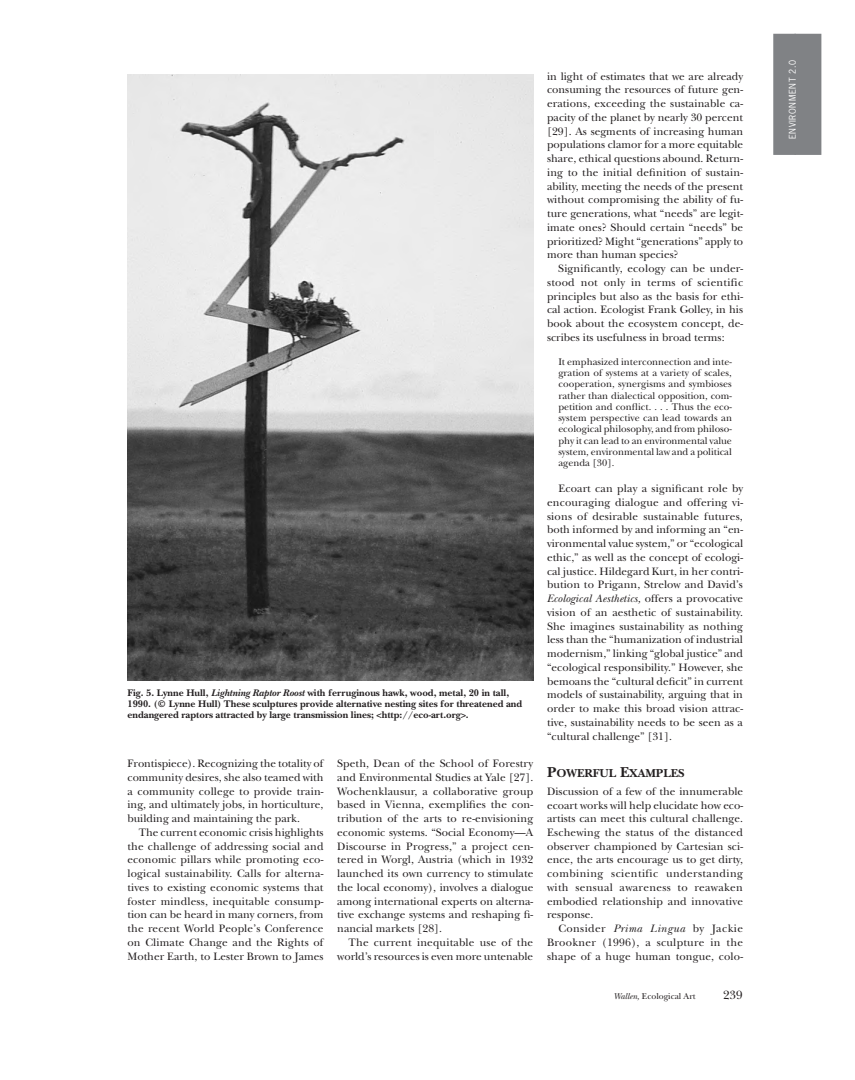
<style>
.page{position:relative;width:855px;height:1080px;background:#fff}
.page>*{position:absolute;margin:0;border:0;box-sizing:border-box;transform-origin:0 0}
.t1{font:12.5px "New Baskerville";color:#231f20}
.t2{font:12px "New Baskerville Bold SC800";color:#231f20}
.t3{font:11.25px/13.8px "New Baskerville";letter-spacing:.005em;color:#231f20;text-align:justify}
.t4{font:11.25px "New Baskerville";letter-spacing:.035em;color:#231f20}
.t5{font:11.25px "New Baskerville";letter-spacing:.03em;color:#231f20}
.t6{font:10px/11.2px "New Baskerville";letter-spacing:-.005em;color:#231f20;text-align:justify}
.t7{font:700 10px/11.2px "New Baskerville";color:#231f20}
.t8{font:8.75px "New Baskerville";color:#231f20}
.t9{font:8.75px "News Gothic";color:#fff}
.s1{font-style:italic}
.s2{font-size:15px}
</style>
<div class="page">
<div style="left:773px;top:34px;width:23px;height:121px;background:#808285"></div>
<div style="left:795px;top:34px;width:26px;height:121px;background:#808285"></div>
<img style="left:128px;top:74px;width:405px;height:607px">
<p class="t7" style="left:128px;top:687px;width:396px">Fig. 5. Lynne Hull, <span class="s1">Lightning Raptor Roost</span> with ferruginous hawk, wood, metal, 20 in tall,<br>1990. (© Lynne Hull) These sculptures provide alternative nesting sites for threatened and endangered raptors attracted by large transmission lines; &lt;http://eco-art.org&gt;.</p>
<p class="t3" style="left:128px;top:757px;width:197px">Frontispiece). Recognizing the totality of</p>
<p class="t3" style="left:128px;top:771px;width:198px">community desires, she also teamed with</p>
<p class="t3" style="left:128px;top:784px;width:198px">a community college to provide train-</p>
<p class="t3" style="left:128px;top:798px;width:198px">ing, and ultimately jobs, in horticulture,</p>
<p class="t3" style="left:128px;top:812px;width:174px">building and maintaining the park.</p>
<p class="t3" style="left:139px;top:826px;width:186px">The current economic crisis highlights</p>
<p class="t3" style="left:128px;top:839px;width:198px">the challenge of addressing social and</p>
<p class="t3" style="left:128px;top:853px;width:198px">economic pillars while promoting eco-</p>
<p class="t3" style="left:128px;top:867px;width:198px">logical sustainability. Calls for alterna-</p>
<p class="t3" style="left:128px;top:881px;width:197px">tives to existing economic systems that</p>
<p class="t3" style="left:128px;top:894px;width:198px">foster mindless, inequitable consump-</p>
<p class="t3" style="left:128px;top:908px;width:198px">tion can be heard in many corners, from</p>
<p class="t3" style="left:128px;top:922px;width:197px">the recent World People’s Conference</p>
<p class="t3" style="left:128px;top:936px;width:197px">on Climate Change and the Rights of</p>
<p class="t3" style="left:128px;top:949px;width:198px">Mother Earth, to Lester Brown to James</p>
<p class="t3" style="left:337px;top:757px;width:197px">Speth, Dean of the School of Forestry</p>
<p class="t3" style="left:337px;top:771px;width:198px">and Environmental Studies at Yale [27].</p>
<p class="t3" style="left:337px;top:784px;width:198px">Wochenklausur, a collaborative group</p>
<p class="t3" style="left:337px;top:798px;width:198px">based in Vienna, exemplifies the con-</p>
<p class="t3" style="left:337px;top:812px;width:197px">tribution of the arts to re-envisioning</p>
<p class="t3" style="left:337px;top:826px;width:197px">economic systems. “Social Economy—A</p>
<p class="t3" style="left:337px;top:839px;width:198px">Discourse in Progress,” a project cen-</p>
<p class="t3" style="left:337px;top:853px;width:198px">tered in Worgl, Austria (which in 1932</p>
<p class="t3" style="left:337px;top:867px;width:198px">launched its own currency to stimulate</p>
<p class="t3" style="left:337px;top:880px;width:198px">the local economy), involves a dialogue</p>
<p class="t3" style="left:337px;top:894px;width:198px">among international experts on alterna-</p>
<p class="t3" style="left:337px;top:908px;width:198px">tive exchange systems and reshaping fi-</p>
<p class="t3" style="left:337px;top:922px;width:106px">nancial markets [28].</p>
<p class="t3" style="left:349px;top:935px;width:186px">The current inequitable use of the</p>
<p class="t3" style="left:337px;top:949px;width:197px">world’s resources is even more untenable</p>
<p class="t3" style="left:547px;top:69px;width:198px">in light of estimates that we are already</p>
<p class="t3" style="left:547px;top:83px;width:198px">consuming the resources of future gen-</p>
<p class="t3" style="left:547px;top:97px;width:198px">erations, exceeding the sustainable ca-</p>
<p class="t3" style="left:547px;top:110px;width:198px">pacity of the planet by nearly 30 percent</p>
<p class="t3" style="left:547px;top:124px;width:198px">[29]. As segments of increasing human</p>
<p class="t3" style="left:547px;top:138px;width:198px">populations clamor for a more equitable</p>
<p class="t3" style="left:547px;top:152px;width:198px">share, ethical questions abound. Return-</p>
<p class="t3" style="left:547px;top:165px;width:198px">ing to the initial definition of sustain-</p>
<p class="t3" style="left:547px;top:179px;width:198px">ability, meeting the needs of the present</p>
<p class="t3" style="left:547px;top:193px;width:198px">without compromising the ability of fu-</p>
<p class="t3" style="left:547px;top:207px;width:198px">ture generations, what “needs” are legit-</p>
<p class="t3" style="left:547px;top:220px;width:197px">imate ones? Should certain “needs” be</p>
<p class="t3" style="left:547px;top:234px;width:198px">prioritized? Might “generations” apply to</p>
<p class="t3" style="left:547px;top:248px;width:133px">more than human species?</p>
<p class="t3" style="left:558px;top:262px;width:186px">Significantly, ecology can be under-</p>
<p class="t3" style="left:547px;top:275px;width:198px">stood not only in terms of scientific</p>
<p class="t3" style="left:547px;top:289px;width:198px">principles but also as the basis for ethi-</p>
<p class="t3" style="left:547px;top:303px;width:198px">cal action. Ecologist Frank Golley, in his</p>
<p class="t3" style="left:547px;top:317px;width:198px">book about the ecosystem concept, de-</p>
<p class="t3" style="left:547px;top:330px;width:179px">scribes its usefulness in broad terms:</p>
<p class="t6" style="left:558px;top:356px;width:175px">It emphasized interconnection and inte&shy;gration of systems at a variety of scales, cooperation, synergisms and symbioses rather than dialectical opposition, com&shy;petition and conflict. . . . Thus the eco&shy;system perspective can lead towards an ecological philosophy, and from philoso&shy;phy it can lead to an environmental value system, environmental law and a political agenda [30].</p>
<p class="t3" style="left:547px;top:482px;width:198px;text-indent:11px">Ecoart can play a significant role by encouraging dialogue and offering vi&shy;sions of desirable sustainable futures, both informed by and informing an “en&shy;vironmental value system,” or “ecological ethic,” as well as the concept of ecologi&shy;cal justice. Hildegard Kurt, in her contri&shy;bution to Prigann, Strelow and David’s <span class="s1">Ecological Aesthetics,</span> offers a provocative vision of an aesthetic of sustainability.<br>She imagines sustainability as nothing less than the “humanization of industrial modernism,” linking “global justice” and “ecological responsibility.” However, she bemoans the “cultural deficit” in current models of sustainability, arguing that in order to make this broad vision attrac&shy;tive, sustainability needs to be seen as a “cultural challenge” [31].</p>
<p class="t2" style="left:547px;top:766px;width:139px"><span class="s2">P</span>OWERFUL <span class="s2">E</span>XAMPLES</p>
<p class="t3" style="left:547px;top:784px;width:198px">Discussion of a few of the innumerable</p>
<p class="t3" style="left:547px;top:798px;width:198px">ecoart works will help elucidate how eco-</p>
<p class="t3" style="left:547px;top:812px;width:197px">artists can meet this cultural challenge.</p>
<p class="t3" style="left:547px;top:826px;width:197px">Eschewing the status of the distanced</p>
<p class="t3" style="left:547px;top:839px;width:198px">observer championed by Cartesian sci-</p>
<p class="t3" style="left:547px;top:853px;width:198px">ence, the arts encourage us to get dirty,</p>
<p class="t4" style="left:547px;top:867px;width:197px">combining scientific understanding</p>
<p class="t5" style="left:547px;top:881px;width:197px">with sensual awareness to reawaken</p>
<p class="t3" style="left:547px;top:894px;width:197px">embodied relationship and innovative</p>
<p class="t3" style="left:547px;top:908px;width:48px">response.</p>
<p class="t4" style="left:558px;top:922px;width:186px">Consider <span class="s1">Prima Lingua</span> by Jackie</p>
<p class="t3" style="left:547px;top:936px;width:197px">Brookner (1996), a sculpture in the</p>
<p class="t3" style="left:547px;top:949px;width:198px">shape of a huge human tongue, colo-</p>
<p class="t8" style="left:613px;top:991px;width:84px"><span class="s1">Wallen,</span> Ecological Art</p>
<p class="t1" style="left:723px;top:988px;width:21px">239</p>
<p class="t9" style="left:787px;top:139px;width:81px;rotate:-90deg">environment 2.0</p>
</div>
